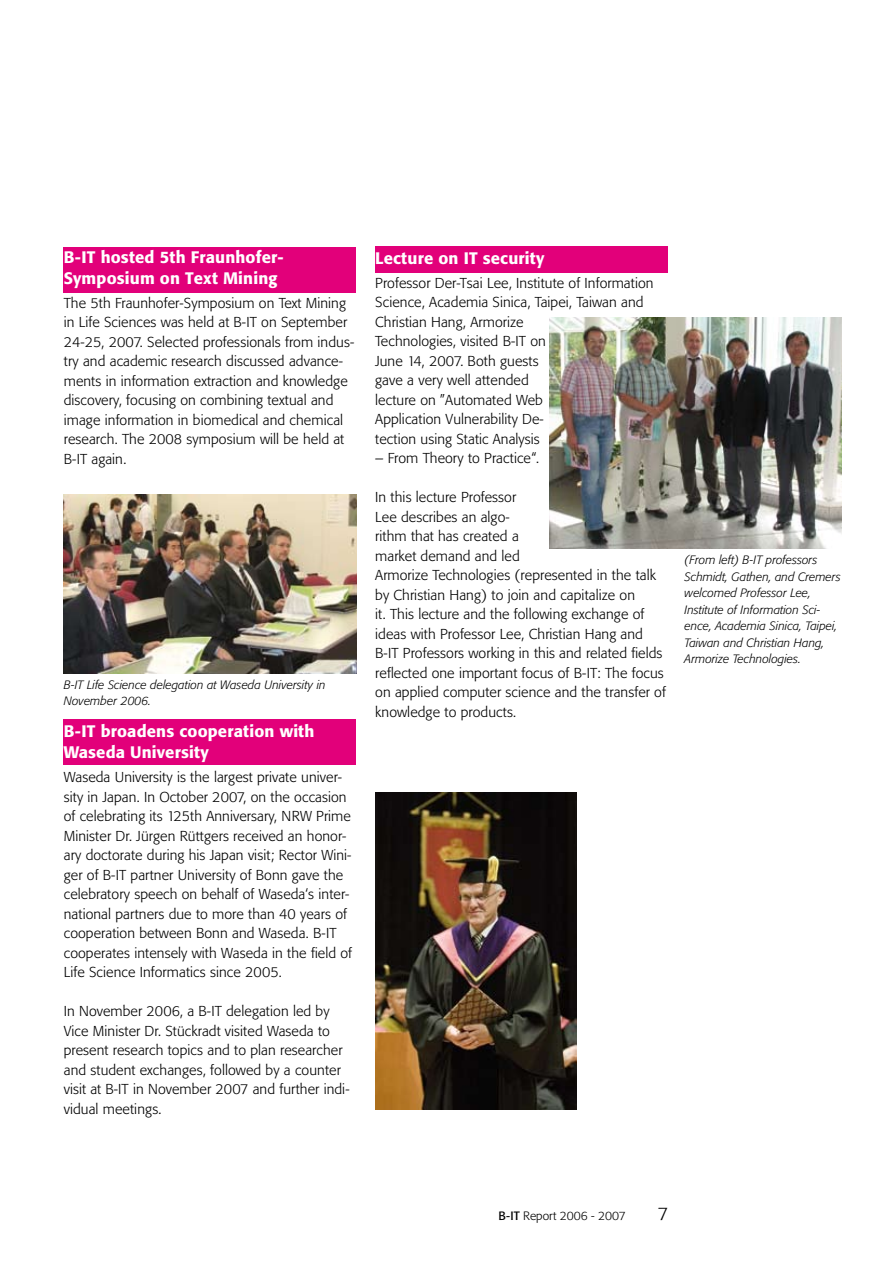
<style>
.page{position:relative;width:893px;height:1263px;background:#fff}
.page>*{position:absolute;margin:0;border:0;box-sizing:border-box;transform-origin:0 0}
.t1{font:300 18px "Formata BQ";color:#000}
.t2{font:500 16.5px/21px "Formata BQ";letter-spacing:.01em;color:#fff}
.t3{font:300 14.25px/19.5px "Formata BQ";letter-spacing:.005em;color:#000}
.t4{font:italic 300 12px/16.5px "Formata BQ";color:#000}
.t5{font:300 12px "Formata BQ";color:#000}
.s1{font-weight:400}
</style>
<div class="page">
<div style="left:64px;top:719px;width:292px;height:45px;background:#e2007a"></div>
<div style="left:375px;top:247px;width:293px;height:26px;background:#e2007a"></div>
<div style="left:64px;top:247px;width:292px;height:45px;background:#e2007a"></div>
<img style="left:375px;top:792px;width:202px;height:318px">
<img style="left:549px;top:317px;width:293px;height:232px">
<img style="left:64px;top:495px;width:292px;height:179px">
<p class="t2" style="left:64px;top:247px;width:221px">B-IT hosted 5th Fraunhofer-<br>Symposium on Text Mining</p>
<p class="t3" style="left:64px;top:293px;width:292px">The 5th Fraunhofer-Symposium on Text Mining in Life Sciences was held at B-IT on September 24-25, 2007. Selected professionals from indus&shy;try and academic research discussed advance&shy;ments in information extraction and knowledge discovery, focusing on combining textual and image information in biomedical and chemical research. The 2008 symposium will be held at B-IT again.</p>
<p class="t4" style="left:64px;top:676px;width:263px">B-IT Life Science delegation at Waseda University in<br>November 2006.</p>
<p class="t2" style="left:64px;top:721px;width:252px">B-IT broadens cooperation with<br>Waseda University</p>
<p class="t3" style="left:64px;top:767px;width:290px">Waseda University is the largest private univer&shy;sity in Japan. In October 2007, on the occasion of celebrating its 125th Anniversary, NRW Prime Minister Dr. Jürgen Rüttgers received an honor&shy;ary doctorate during his Japan visit; Rector Wini&shy;ger of B-IT partner University of Bonn gave the celebratory speech on behalf of Waseda‘s inter&shy;national partners due to more than 40 years of cooperation between Bonn and Waseda. B-IT cooperates intensely with Waseda in the field of Life Science Informatics since 2005.</p>
<p class="t3" style="left:64px;top:1001px;width:287px">In November 2006, a B-IT delegation led by Vice Minister Dr. Stückradt visited Waseda to present research topics and to plan researcher and student exchanges, followed by a counter visit at B-IT in November 2007 and further indi&shy;vidual meetings.</p>
<p class="t2" style="left:375px;top:248px;width:171px">Lecture on IT security</p>
<p class="t3" style="left:375px;top:273px;width:280px">Professor Der-Tsai Lee, Institute of Information<br>Science, Academia Sinica, Taipei, Taiwan and<br>Christian Hang, Armorize<br>Technologies, visited B-IT on<br>June 14, 2007. Both guests<br>gave a very well attended<br>lecture on ”Automated Web<br>Application Vulnerability De-<br>tection using Static Analysis</p>
<p class="t3" style="left:375px;top:448px;width:165px">– From Theory to Practice“.</p>
<p class="t3" style="left:375px;top:487px;width:292px">In this lecture Professor<br>Lee describes an algo-<br>rithm that has created a<br>market demand and led<br>Armorize Technologies (represented in the talk by Christian Hang) to join and capitalize on<br>it. This lecture and the following exchange of ideas with Professor Lee, Christian Hang and B-IT Professors working in this and related fields reflected one important focus of B-IT: The focus on applied computer science and the transfer of knowledge to products.</p>
<p class="t4" style="left:685px;top:552px;width:158px">(From left) B-IT professors<br>Schmidt, Gathen, and Cremers welcomed Professor Lee,<br>Institute of Information Sci&shy;ence, Academia Sinica, Taipei,<br>Taiwan and Christian Hang,<br>Armorize Technologies.</p>
<p class="t5" style="left:499px;top:1209px;width:129px"><span class="s1">B-IT</span> Report 2006 - 2007</p>
<p class="t1" style="left:658px;top:1203px;width:12px">7</p>
</div>
